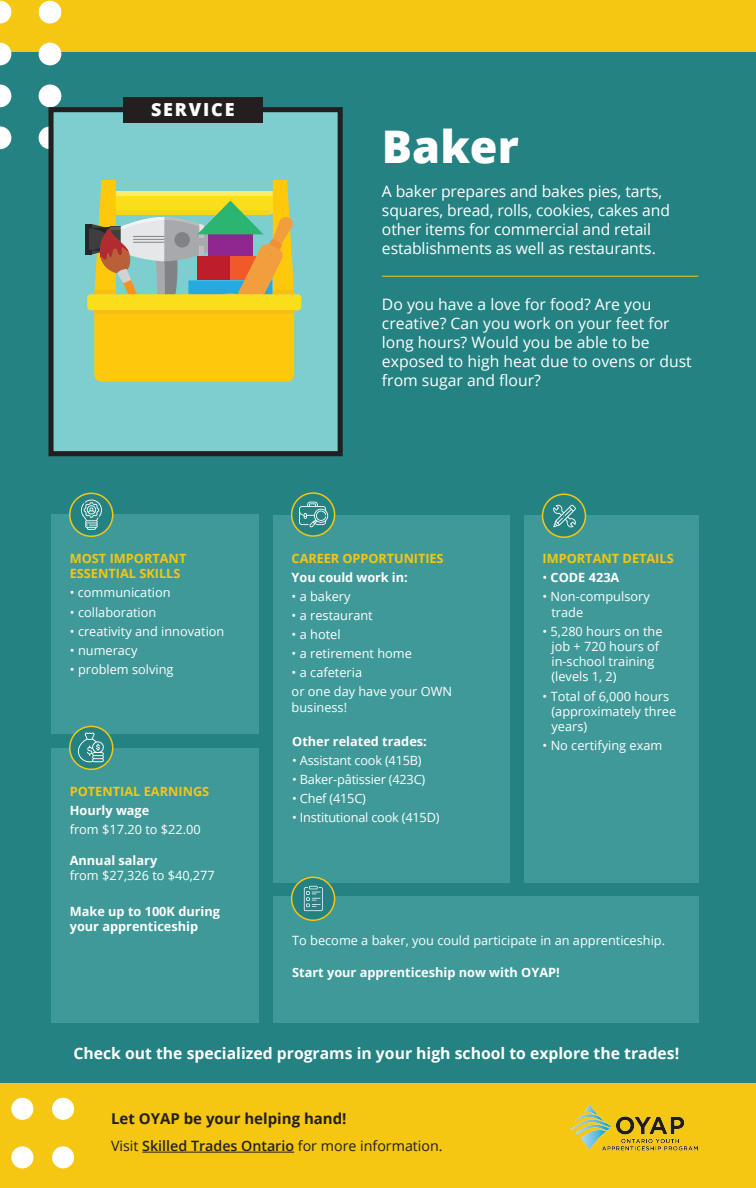
<style>
.page{position:relative;width:756px;height:1188px;background:#258282}
.page>*{position:absolute;margin:0;border:0;box-sizing:border-box;transform-origin:0 0}
.t1{font:800 45px "Open Sans";color:#fff}
.t2{font:800 18px "Open Sans";letter-spacing:.1em;color:#fff}
.t3{font:15.75px/18.9px "Open Sans";letter-spacing:-.01em;color:#fff}
.t4{font:700 15.75px "Open Sans";color:#fff}
.t5{font:700 15px "Open Sans";color:#231f20}
.t6{font:14.25px "Open Sans";color:#231f20}
.t7{font:12.75px/15.3px "Open Sans";color:#fff}
.t8{font:700 12.75px/15.3px "Open Sans";color:#fff}
.t9{font:700 12.75px/15.3px "Open Sans";color:#f5c612}
.s1{font-weight:400}
.s2{font-weight:600}
</style>
<div class="page">
<div style="left:0;top:0;width:756px;height:52px;background:#f5c612"></div>
<div style="left:0;top:1083px;width:756px;height:105px;background:#f5c612"></div>
<div style="left:11px;top:1146px;width:22px;height:22px;background:#fff;border-radius:50%"></div>
<div style="left:11px;top:1098px;width:22px;height:22px;background:#fff;border-radius:50%"></div>
<div style="left:52px;top:1146px;width:22px;height:22px;background:#fff;border-radius:50%"></div>
<div style="left:52px;top:1098px;width:22px;height:22px;background:#fff;border-radius:50%"></div>
<hr style="left:382px;top:276px;width:316px;height:1px;background:#f5c612">
<div style="left:51px;top:515px;width:207px;height:219px;background:#409999"></div>
<div style="left:51px;top:748px;width:207px;height:275px;background:#409999"></div>
<div style="left:273px;top:896px;width:426px;height:127px;background:#409999"></div>
<div style="left:273px;top:515px;width:236px;height:368px;background:#409999"></div>
<div style="left:524px;top:515px;width:175px;height:368px;background:#409999"></div>
<img style="left:570px;top:1104px;width:127px;height:46px">
<hr style="left:142px;top:1152px;width:152px;height:1px;background:#231f20">
<svg style="left:70px;top:726px;width:43px;height:43px"></svg>
<div style="left:69px;top:726px;width:44px;height:44px;border:2px solid #f5c612;border-radius:50%"></div>
<svg style="left:78px;top:733px;width:26px;height:29px"></svg>
<svg style="left:292px;top:493px;width:43px;height:43px"></svg>
<div style="left:291px;top:492px;width:44px;height:45px;border:2px solid #f5c612;border-radius:50%"></div>
<svg style="left:299px;top:502px;width:29px;height:26px"></svg>
<div style="left:70px;top:493px;width:43px;height:43px;background:#258282;border-radius:50%"></div>
<div style="left:69px;top:493px;width:44px;height:44px;border:2px solid #f5c612;border-radius:50%"></div>
<svg style="left:81px;top:500px;width:21px;height:30px"></svg>
<div style="left:543px;top:494px;width:42px;height:43px;background:#258282;border-radius:50%"></div>
<div style="left:542px;top:494px;width:44px;height:44px;border:2px solid #f5c612;border-radius:50%"></div>
<svg style="left:553px;top:505px;width:23px;height:22px"></svg>
<div style="left:292px;top:877px;width:43px;height:43px;background:#258282;border-radius:50%"></div>
<div style="left:291px;top:877px;width:44px;height:44px;border:2px solid #f5c612;border-radius:50%"></div>
<svg style="left:304px;top:886px;width:19px;height:25px"></svg>
<svg style="left:0;top:1px;width:11px;height:22px"></svg>
<div style="left:39px;top:1px;width:22px;height:22px;background:#fff;border-radius:50%"></div>
<svg style="left:0;top:43px;width:11px;height:22px"></svg>
<div style="left:39px;top:43px;width:22px;height:22px;background:#fff;border-radius:50%"></div>
<svg style="left:0;top:85px;width:11px;height:22px"></svg>
<div style="left:39px;top:85px;width:22px;height:22px;background:#fff;border-radius:50%"></div>
<svg style="left:0;top:126px;width:11px;height:23px"></svg>
<div style="left:39px;top:126px;width:22px;height:23px;background:#fff;border-radius:50%"></div>
<div style="left:48px;top:107px;width:295px;height:349px;background:#7dcecf;border:5px solid #231f20"></div>
<div style="left:123px;top:97px;width:140px;height:25px;background:#231f20"></div>
<div style="left:86px;top:224px;width:6px;height:30px;background:#23272a"></div>
<div style="left:87px;top:294px;width:214px;height:16px;background:#fbde1b;border-radius:4px"></div>
<svg style="left:89px;top:180px;width:205px;height:202px"></svg>
<hr style="left:94px;top:310px;width:200px;height:4px;background:#f8be14">
<div style="left:168px;top:319px;width:52px;height:52px;background:#fec80b;border-radius:50%"></div>
<h2 class="t2" style="left:151px;top:96px;width:85px">SERVICE</h2>
<h1 class="t1" style="left:382px;top:112px;width:138px">Baker</h1>
<p class="t3" style="left:382px;top:181px;width:290px">A baker prepares and bakes pies, tarts, squares, bread, rolls, cookies, cakes and other items for commercial and retail establishments as well as restaurants.</p>
<p class="t3" style="left:382px;top:295px;width:311px">Do you have a love for food? Are you creative? Can you work on your feet for long hours? Would you be able to be exposed to high heat due to ovens or dust from sugar and flour?</p>
<p class="t9" style="left:70px;top:551px;width:118px">MOST IMPORTANT<br>ESSENTIAL SKILLS</p>
<p class="t7" style="left:70px;top:585px;width:102px">• communication</p>
<p class="t7" style="left:70px;top:604px;width:88px">• collaboration</p>
<p class="t7" style="left:70px;top:623px;width:156px">• creativity and innovation</p>
<p class="t7" style="left:70px;top:642px;width:69px">• numeracy</p>
<p class="t7" style="left:70px;top:661px;width:105px">• problem solving</p>
<p class="t9" style="left:70px;top:784px;width:141px">POTENTIAL EARNINGS</p>
<p class="t8" style="left:70px;top:803px;width:81px">Hourly wage</p>
<p class="t7" style="left:70px;top:822px;width:132px">from $17.20 to $22.00</p>
<p class="t8" style="left:70px;top:852px;width:89px">Annual salary</p>
<p class="t7" style="left:70px;top:868px;width:146px">from $27,326 to $40,277</p>
<p class="t8" style="left:70px;top:903px;width:152px">Make up to 100K during your apprenticeship</p>
<p class="t9" style="left:292px;top:551px;width:153px">CAREER OPPORTUNITIES</p>
<p class="t8" style="left:292px;top:570px;width:118px">You could work in:</p>
<p class="t7" style="left:292px;top:589px;width:60px">• a bakery</p>
<p class="t7" style="left:292px;top:608px;width:83px">• a restaurant</p>
<p class="t7" style="left:292px;top:627px;width:51px">• a hotel</p>
<p class="t7" style="left:292px;top:646px;width:122px">• a retirement home</p>
<p class="t7" style="left:292px;top:663px;width:162px;line-height:19px">• a cafeteria<br>or one day have your OWN</p>
<p class="t7" style="left:292px;top:699px;width:57px">business!</p>
<p class="t8" style="left:292px;top:733px;width:136px">Other related trades:</p>
<p class="t7" style="left:292px;top:752px;width:131px">• Assistant cook (415B)</p>
<p class="t7" style="left:292px;top:771px;width:135px">• Baker-pâtissier (423C)</p>
<p class="t7" style="left:292px;top:790px;width:75px">• Chef (415C)</p>
<p class="t7" style="left:292px;top:810px;width:149px">• Institutional cook (415D)</p>
<p class="t9" style="left:543px;top:551px;width:133px">IMPORTANT DETAILS</p>
<p class="t8" style="left:543px;top:570px;width:78px"><span class="s1">•</span> CODE 423A</p>
<p class="t7" style="left:551px;top:589px;width:100px;text-indent:-9px">• Non-compulsory trade</p>
<p class="t7" style="left:551px;top:623px;width:113px;text-indent:-9px">• 5,280 hours on the job + 720 hours of in-school training (levels 1, 2)</p>
<p class="t7" style="left:551px;top:688px;width:126px;text-indent:-9px">• Total of 6,000 hours (approximately three years)</p>
<p class="t7" style="left:543px;top:738px;width:121px">• No certifying exam</p>
<p class="t7" style="left:292px;top:932px;width:374px">To become a baker, you could participate in an apprenticeship.</p>
<p class="t8" style="left:292px;top:964px;width:269px">Start your apprenticeship now with OYAP!</p>
<p class="t4" style="left:73px;top:1042px;width:607px">Check out the specialized programs in your high school to explore the trades!</p>
<p class="t5" style="left:111px;top:1108px;width:237px">Let OYAP be your helping hand!</p>
<p class="t6" style="left:111px;top:1136px;width:333px">Visit <span class="s2">Skilled Trades Ontario</span> for more information.</p>
</div>
